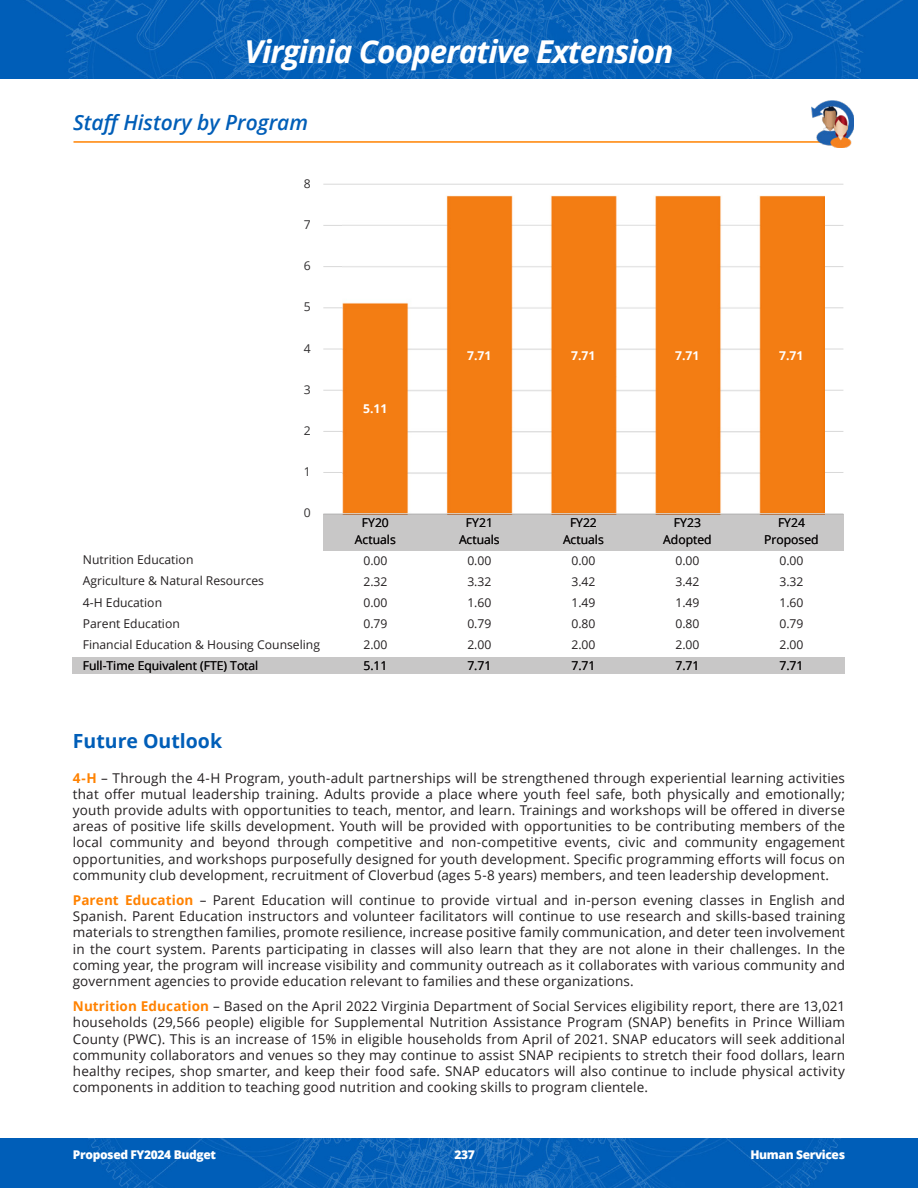
<style>
.page{position:relative;width:918px;height:1188px;background:#fff}
.page>*{position:absolute;margin:0;border:0;box-sizing:border-box;transform-origin:0 0}
.t1{font:italic 700 31.5px "Open Sans";letter-spacing:-.03em;color:#fff}
.t2{font:italic 600 21px "Open Sans";color:#005eb8}
.Heading_L1{font:700 19.5px "Open Sans";color:#005eb8}
.Body{font:13.5px/16.2px "Open Sans";letter-spacing:.01em;color:#231f20;text-align:justify}
.t3{font:12.15px/16.5px "Open Sans";color:#231f20;text-align:center}
.t4{font:700 12.15px "Open Sans";color:#fff}
.t5{font:12.15px "Open Sans";color:#312f30}
.t6{font:800 12px "Open Sans";letter-spacing:-.03em;color:#fff}
.s1{font-weight:700;color:#ff8200}
</style>
<div class="page">
<img style="left:0;top:0;width:918px;height:78px">
<img style="left:0;top:1138px;width:918px;height:50px">
<hr style="left:74px;top:141px;width:766px;height:2px;background:#ff8200">
<img style="left:812px;top:101px;width:42px;height:47px">
<hr style="left:323px;top:472px;width:520px;height:1px;background:#d9d9d9">
<hr style="left:323px;top:431px;width:520px;height:1px;background:#d9d9d9">
<hr style="left:323px;top:390px;width:520px;height:1px;background:#d9d9d9">
<hr style="left:323px;top:349px;width:520px;height:1px;background:#d9d9d9">
<hr style="left:323px;top:307px;width:520px;height:1px;background:#d9d9d9">
<hr style="left:323px;top:266px;width:520px;height:1px;background:#d9d9d9">
<hr style="left:323px;top:225px;width:520px;height:1px;background:#d9d9d9">
<hr style="left:323px;top:184px;width:520px;height:1px;background:#d9d9d9">
<img style="left:342px;top:195px;width:482px;height:318px">
<hr style="left:323px;top:513px;width:520px;height:1px;background:#d9d9d9">
<div style="left:323px;top:514px;width:520px;height:36px;background:#c8c7c7"></div>
<div style="left:73px;top:658px;width:772px;height:16px;background:#c8c7c7"></div>
<p class="t1" style="left:245px;top:29px;width:430px">Virginia Cooperative Extension</p>
<h2 class="t2" style="left:73px;top:108px;width:237px">Staff History by Program</h2>
<p class="t5" style="left:304px;top:175px;width:8px">8</p>
<p class="t5" style="left:304px;top:216px;width:8px">7</p>
<p class="t5" style="left:304px;top:257px;width:8px">6</p>
<p class="t5" style="left:304px;top:299px;width:8px">5</p>
<p class="t5" style="left:304px;top:340px;width:8px">4</p>
<p class="t5" style="left:304px;top:381px;width:8px">3</p>
<p class="t5" style="left:304px;top:422px;width:8px">2</p>
<p class="t5" style="left:304px;top:463px;width:8px">1</p>
<p class="t5" style="left:304px;top:505px;width:8px">0</p>
<p class="t4" style="left:363px;top:400px;width:26px">5.11</p>
<p class="t4" style="left:467px;top:347px;width:26px">7.71</p>
<p class="t4" style="left:571px;top:347px;width:26px">7.71</p>
<p class="t4" style="left:675px;top:347px;width:26px">7.71</p>
<p class="t4" style="left:779px;top:347px;width:26px">7.71</p>
<p class="t3" style="left:355px;top:514px;width:42px">FY20<br>Actuals</p>
<p class="t3" style="left:459px;top:514px;width:42px">FY21<br>Actuals</p>
<p class="t3" style="left:563px;top:514px;width:42px">FY22<br>Actuals</p>
<p class="t3" style="left:663px;top:514px;width:50px">FY23<br>Adopted</p>
<p class="t3" style="left:764px;top:514px;width:56px">FY24<br>Proposed</p>
<p class="t3" style="left:83px;top:551px;width:112px">Nutrition Education</p>
<p class="t3" style="left:363px;top:552px;width:26px">0.00</p>
<p class="t3" style="left:467px;top:552px;width:26px">0.00</p>
<p class="t3" style="left:571px;top:552px;width:26px">0.00</p>
<p class="t3" style="left:675px;top:552px;width:26px">0.00</p>
<p class="t3" style="left:779px;top:552px;width:26px">0.00</p>
<p class="t3" style="left:83px;top:572px;width:183px">Agriculture &amp; Natural Resources</p>
<p class="t3" style="left:363px;top:573px;width:26px">2.32</p>
<p class="t3" style="left:467px;top:573px;width:26px">3.32</p>
<p class="t3" style="left:571px;top:573px;width:26px">3.42</p>
<p class="t3" style="left:675px;top:573px;width:26px">3.42</p>
<p class="t3" style="left:779px;top:573px;width:26px">3.32</p>
<p class="t3" style="left:83px;top:594px;width:81px">4-H Education</p>
<p class="t3" style="left:363px;top:594px;width:26px">0.00</p>
<p class="t3" style="left:467px;top:594px;width:26px">1.60</p>
<p class="t3" style="left:571px;top:594px;width:26px">1.49</p>
<p class="t3" style="left:675px;top:594px;width:26px">1.49</p>
<p class="t3" style="left:779px;top:594px;width:26px">1.60</p>
<p class="t3" style="left:83px;top:615px;width:99px">Parent Education</p>
<p class="t3" style="left:363px;top:615px;width:26px">0.79</p>
<p class="t3" style="left:467px;top:615px;width:26px">0.79</p>
<p class="t3" style="left:571px;top:615px;width:26px">0.80</p>
<p class="t3" style="left:675px;top:615px;width:26px">0.80</p>
<p class="t3" style="left:779px;top:615px;width:26px">0.79</p>
<p class="t3" style="left:83px;top:636px;width:239px">Financial Education &amp; Housing Counseling</p>
<p class="t3" style="left:363px;top:636px;width:26px">2.00</p>
<p class="t3" style="left:467px;top:636px;width:26px">2.00</p>
<p class="t3" style="left:571px;top:636px;width:26px">2.00</p>
<p class="t3" style="left:675px;top:636px;width:26px">2.00</p>
<p class="t3" style="left:779px;top:636px;width:26px">2.00</p>
<p class="t3" style="left:83px;top:657px;width:177px">Full-Time Equivalent (FTE) Total</p>
<p class="t3" style="left:363px;top:657px;width:26px">5.11</p>
<p class="t3" style="left:467px;top:657px;width:26px">7.71</p>
<p class="t3" style="left:571px;top:657px;width:26px">7.71</p>
<p class="t3" style="left:675px;top:657px;width:26px">7.71</p>
<p class="t3" style="left:779px;top:657px;width:26px">7.71</p>
<p class="Heading_L1" style="left:73px;top:727px;width:151px">Future Outlook</p>
<p class="Body" style="left:73px;top:769px;width:774px"><span class="s1">4-H</span> – Through the 4-H Program, youth-adult partnerships will be strengthened through experiential learning activities that offer mutual leadership training. Adults provide a place where youth feel safe, both physically and emotionally; youth provide adults with opportunities to teach, mentor, and learn. Trainings and workshops will be offered in diverse areas of positive life skills development. Youth will be provided with opportunities to be contributing members of the local community and beyond through competitive and non-competitive events, civic and community engagement opportunities, and workshops purposefully designed for youth development. Specific programming efforts will focus on community club development, recruitment of Cloverbud (ages 5-8 years) members, and teen leadership development.</p>
<p class="Body" style="left:73px;top:892px;width:774px"><span class="s1">Parent Education</span> – Parent Education will continue to provide virtual and in-person evening classes in English and Spanish. Parent Education instructors and volunteer facilitators will continue to use research and skills-based training materials to strengthen families, promote resilience, increase positive family communication, and deter teen involvement in the court system. Parents participating in classes will also learn that they are not alone in their challenges. In the coming year, the program will increase visibility and community outreach as it collaborates with various community and government agencies to provide education relevant to families and these organizations.</p>
<p class="Body" style="left:73px;top:998px;width:774px"><span class="s1">Nutrition Education</span> – Based on the April 2022 Virginia Department of Social Services eligibility report, there are 13,021 households (29,566 people) eligible for Supplemental Nutrition Assistance Program (SNAP) benefits in Prince William County (PWC). This is an increase of 15% in eligible households from April of 2021. SNAP educators will seek additional community collaborators and venues so they may continue to assist SNAP recipients to stretch their food dollars, learn healthy recipes, shop smarter, and keep their food safe. SNAP educators will also continue to include physical activity components in addition to teaching good nutrition and cooking skills to program clientele.</p>
<p class="t6" style="left:73px;top:1146px;width:145px">Proposed FY2024 Budget</p>
<p class="t6" style="left:454px;top:1146px;width:22px">237</p>
<p class="t6" style="left:750px;top:1146px;width:96px">Human Services</p>
</div>
